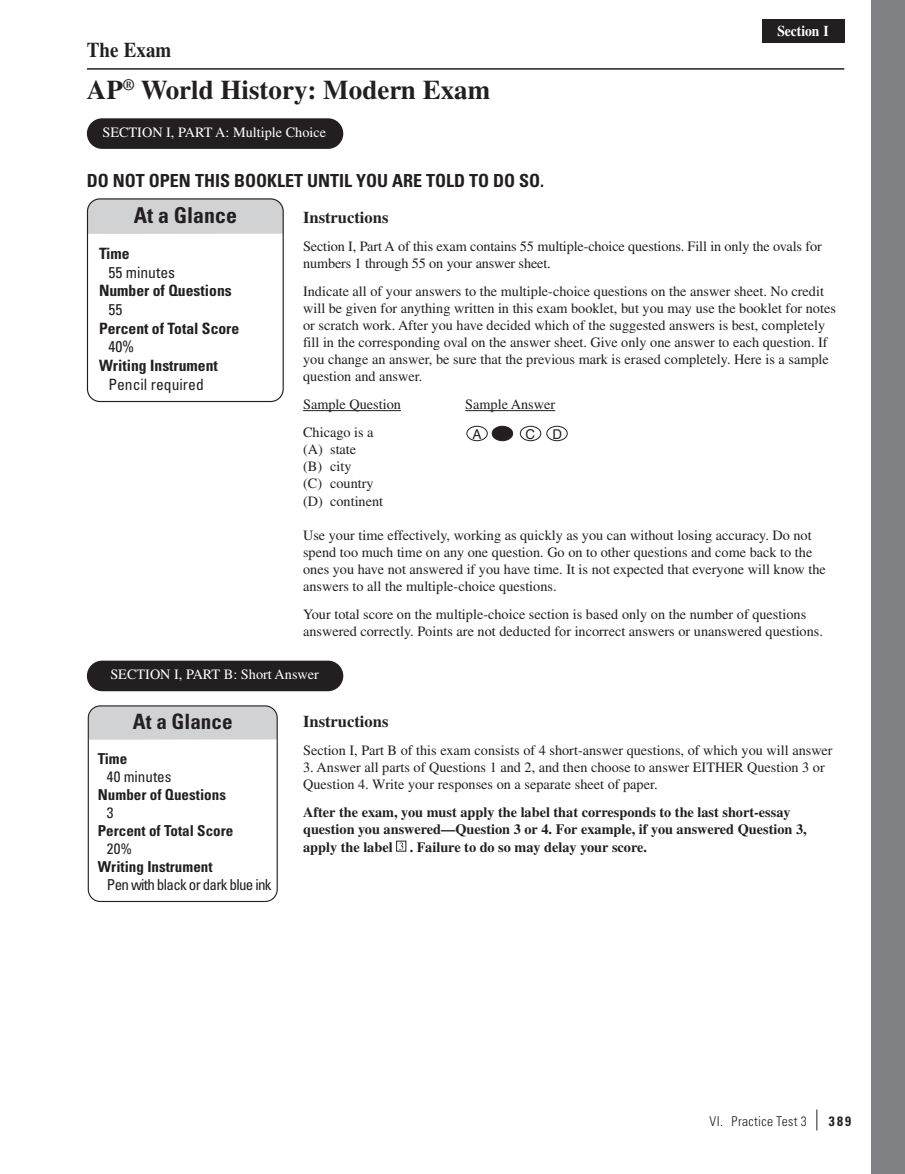
<style>
.page{position:relative;width:905px;height:1174px;background:#fff}
.page>*{position:absolute;margin:0;border:0;box-sizing:border-box;transform-origin:0 0}
.t1{font:700 27px "Times LT Pro";color:#231f20}
.t2{font:700 condensed 21.9px "Univers LT";color:#231f20}
.t3{font:700 condensed 21.15px "Univers LT Pro";color:#231f20}
.t4{font:700 21px "Times LT Pro";color:#231f20;scale:.9 1}
.t5{font:700 condensed 18px "Univers LT Pro";color:#231f20}
.t6{font:700 16.5px "Times LT Pro";color:#231f20}
.t7{font:700 condensed 15.6px "Univers LT";color:#231f20}
.t8{font:condensed 15.6px "Univers LT";color:#231f20}
.t9{font:700 condensed 15px "Univers LT Pro";color:#231f20}
.t10{font:condensed 15px "Univers LT Pro";letter-spacing:-.045em;color:#231f20}
.t11{font:condensed 15px "Univers LT Pro";color:#231f20}
.t12{font:700 15px "Times LT Pro";color:#fff;scale:.9 1}
.t13{font:14.25px/17.1px "Times LT Pro";color:#231f20}
.t14{font:700 14.25px/17.1px "Times LT Pro";color:#231f20}
.t15{font:14.25px "Times LT Pro";color:#fff}
.t16{font:300 condensed 13.5px "Univers LT Pro";letter-spacing:.025em;color:#231f20}
.t17{font:13.5px "Helvetica";color:#231f20}
.s1{font-weight:400;font-size:21px}
.s2{font-weight:700}
</style>
<div class="page">
<div style="left:761px;top:19px;width:82px;height:23px;background:#231f20"></div>
<hr style="left:87px;top:68px;width:756px;height:2px;background:#231f20">
<hr style="left:303px;top:410px;width:98px;height:1px;background:#231f20">
<hr style="left:465px;top:410px;width:90px;height:1px;background:#231f20">
<div style="left:88px;top:119px;width:254px;height:29px;background:#231f20;border-radius:15px"></div>
<div style="left:87px;top:118px;width:256px;height:31px;border:2px solid #231f20;border-radius:15px"></div>
<div style="left:88px;top:661px;width:254px;height:29px;background:#231f20;border-radius:15px"></div>
<div style="left:87px;top:660px;width:256px;height:31px;border:2px solid #231f20;border-radius:15px"></div>
<div style="left:396px;top:840px;width:10px;height:11px;border:1px solid #231f20"></div>
<svg style="left:399px;top:842px;width:4px;height:7px"></svg>
<svg style="left:519px;top:425px;width:48px;height:16px"></svg>
<svg style="left:466px;top:425px;width:47px;height:16px"></svg>
<div style="left:87px;top:199px;width:195px;height:35px;background:#d1d2d4"></div>
<div style="left:87px;top:198px;width:197px;height:204px;border:1px solid #231f20;border-radius:12px"></div>
<div style="left:88px;top:705px;width:188px;height:34px;background:#d1d2d4"></div>
<div style="left:88px;top:705px;width:190px;height:196px;border:1px solid #231f20;border-radius:12px"></div>
<div style="left:871px;top:0;width:34px;height:1174px;background:#808285"></div>
<p class="t12" style="left:777px;top:22px;width:58px">Section I</p>
<h3 class="t4" style="left:87px;top:38px;width:95px">The Exam</h3>
<h1 class="t1" style="left:87px;top:74px;width:405px">AP<sup>®</sup> World History: Modern Exam</h1>
<p class="t15" style="left:102px;top:124px;width:225px">SECTION I, PART A: Multiple Choice</p>
<p class="t5" style="left:87px;top:169px;width:458px">DO NOT OPEN THIS BOOKLET UNTIL YOU ARE TOLD TO DO SO.</p>
<p class="t6" style="left:303px;top:207px;width:87px">Instructions</p>
<p class="t13" style="left:303px;top:237px;width:520px">Section I, Part A of this exam contains 55 multiple-choice questions. Fill in only the ovals for numbers 1 through 55 on your answer sheet.</p>
<p class="t13" style="left:303px;top:282px;width:534px">Indicate all of your answers to the multiple-choice questions on the answer sheet. No credit will be given for anything written in this exam booklet, but you may use the booklet for notes or scratch work. After you have decided which of the suggested answers is best, completely fill in the corresponding oval on the answer sheet. Give only one answer to each question. If you change an answer, be sure that the previous mark is erased completely. Here is a sample question and answer.</p>
<p class="t13" style="left:303px;top:395px;width:99px">Sample Question</p>
<p class="t13" style="left:465px;top:395px;width:91px">Sample Answer</p>
<p class="t13" style="left:303px;top:423px;width:82px">Chicago is a (A) state<br>(B) city<br>(C) country (D) continent</p>
<p class="t13" style="left:303px;top:526px;width:524px">Use your time effectively, working as quickly as you can without losing accuracy. Do not spend too much time on any one question. Go on to other questions and come back to the ones you have not answered if you have time. It is not expected that everyone will know the answers to all the multiple-choice questions.</p>
<p class="t13" style="left:303px;top:605px;width:521px">Your total score on the multiple-choice section is based only on the number of questions answered correctly. Points are not deducted for incorrect answers or unanswered questions.</p>
<p class="t15" style="left:110px;top:666px;width:210px">SECTION I, PART B: Short Answer</p>
<p class="t6" style="left:303px;top:711px;width:87px">Instructions</p>
<p class="t13" style="left:303px;top:741px;width:531px">Section I, Part B of this exam consists of 4 short-answer questions, of which you will answer</p>
<p class="t13" style="left:303px;top:758px;width:523px">3. Answer all parts of Questions 1 and 2, and then choose to answer EITHER Question 3 or<br>Question 4. Write your responses on a separate sheet of paper.</p>
<p class="t14" style="left:303px;top:803px;width:505px">After the exam, you must apply the label that corresponds to the last short-essay question you answered—Question 3 or 4. For example, if you answered Question 3, apply the label . Failure to do so may delay your score.</p>
<h2 class="t2" style="left:134px;top:202px;width:105px">At a Glance</h2>
<p class="t7" style="left:99px;top:243px;width:32px">Time</p>
<p class="t8" style="left:108px;top:262px;width:68px">55 minutes</p>
<p class="t7" style="left:99px;top:281px;width:134px">Number of Questions</p>
<p class="t8" style="left:108px;top:299px;width:15px">55</p>
<p class="t7" style="left:99px;top:318px;width:142px">Percent of Total Score</p>
<p class="t8" style="left:108px;top:337px;width:27px">40%</p>
<p class="t7" style="left:99px;top:356px;width:120px">Writing Instrument</p>
<p class="t8" style="left:108px;top:374px;width:97px">Pencil required</p>
<p class="t17" style="left:472px;top:423px;width:36px">A B</p>
<p class="t17" style="left:525px;top:423px;width:11px">C</p>
<p class="t17" style="left:552px;top:423px;width:11px">D</p>
<h3 class="t3" style="left:133px;top:708px;width:101px">At a Glance</h3>
<p class="t9" style="left:98px;top:749px;width:31px">Time</p>
<p class="t11" style="left:107px;top:766px;width:66px">40 minutes</p>
<p class="t9" style="left:98px;top:785px;width:129px">Number of Questions</p>
<p class="t10" style="left:107px;top:803px;width:8px">3</p>
<p class="t9" style="left:98px;top:821px;width:137px">Percent of Total Score</p>
<p class="t10" style="left:107px;top:839px;width:27px">20%</p>
<p class="t9" style="left:98px;top:857px;width:116px">Writing Instrument</p>
<p class="t10" style="left:107px;top:875px;width:166px">Pen with black or dark blue ink</p>
<p class="t16" style="left:709px;top:1111px;width:143px">VI. Practice Test 3 <span class="s1">|</span> <span class="s2">389</span></p>
</div>
